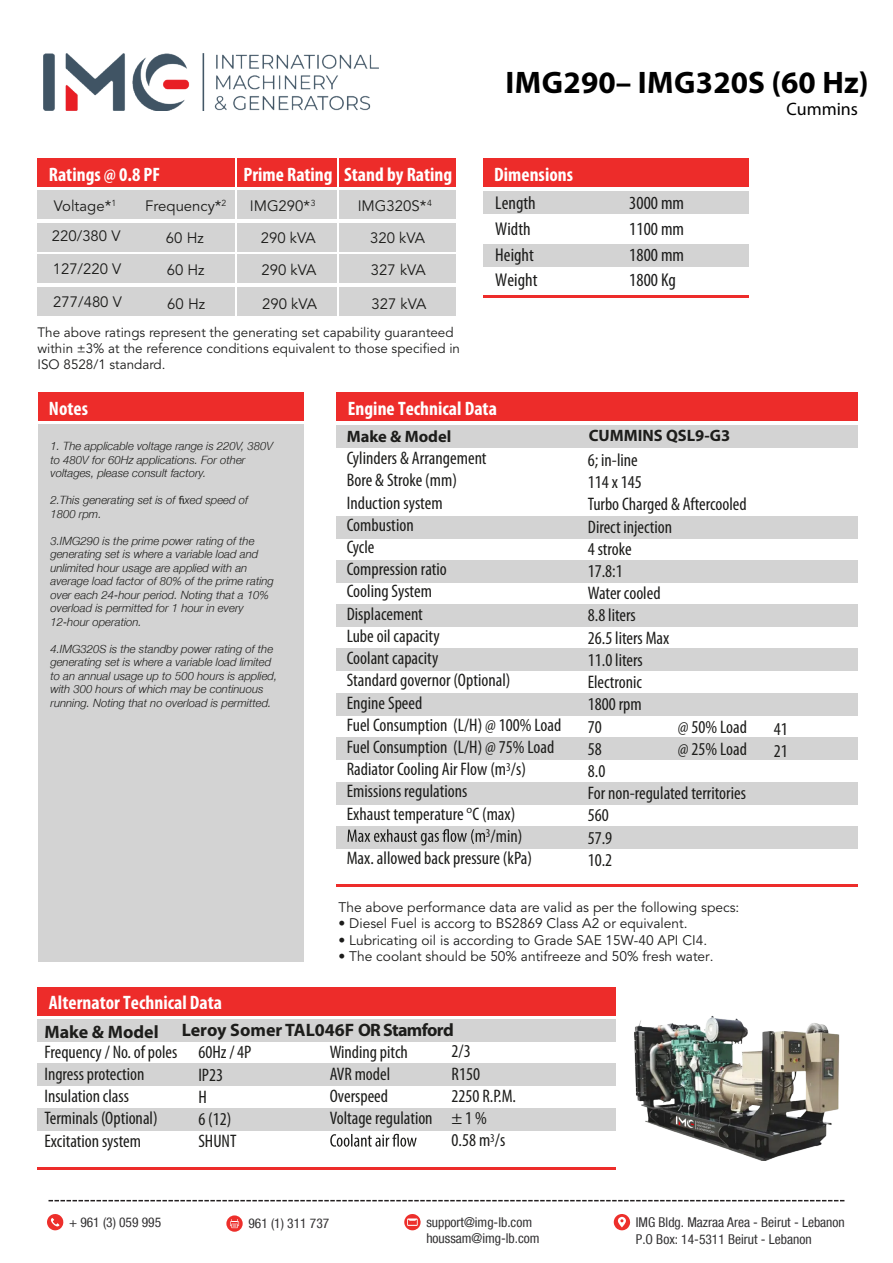
<style>
.page{position:relative;width:893px;height:1263px;background:#fff}
.page>*{position:absolute;margin:0;border:0;box-sizing:border-box;transform-origin:0 0}
.t1{font:700 31.2px "Myriad Pro";letter-spacing:.005em;color:#000}
.t2{font:700 condensed 19.5px "Myriad Pro";color:#fff}
.t3{font:condensed 18.6px/25.7px "Myriad Pro";color:#1c1c1b}
.t4{font:condensed 18.15px/22.2px "Myriad Pro";color:#1d1d1b}
.t5{font:700 18px "Myriad Pro";color:#1d1d1b}
.t6{font:18px "Myriad Pro";color:#000}
.t7{font:700 16.5px "Myriad Pro";color:#1d1d1b}
.t8{font:15px/32.2px "Avenir";color:#1d1d1b;text-align:center}
.t9{font:13.8px "Avenir";color:#1c1c1b}
.t10{font:13.5px/16px "Avenir";color:#1c1c1b}
.t11{font:condensed 13.5px/16.2px "Helvetica Neue LT Com";color:#323132}
.t12{font:italic 11.4px/13.5px "Helvetica Neue";color:#1d1d1b}
.s1{font-family:"Myriad Pro";font-style:normal}
</style>
<div class="page">
<div style="left:336px;top:426px;width:522px;height:22px;background:#d3d3d3"></div>
<div style="left:336px;top:516px;width:522px;height:23px;background:#d3d3d3"></div>
<div style="left:336px;top:560px;width:522px;height:22px;background:#d3d3d3"></div>
<div style="left:336px;top:605px;width:522px;height:22px;background:#d3d3d3"></div>
<div style="left:336px;top:648px;width:522px;height:23px;background:#d3d3d3"></div>
<div style="left:336px;top:693px;width:522px;height:23px;background:#d3d3d3"></div>
<div style="left:336px;top:737px;width:522px;height:22px;background:#d3d3d3"></div>
<div style="left:336px;top:782px;width:522px;height:22px;background:#d3d3d3"></div>
<div style="left:336px;top:827px;width:522px;height:22px;background:#d3d3d3"></div>
<hr style="left:336px;top:885px;width:522px;height:2px;background:#ed2c2a">
<div style="left:483px;top:191px;width:266px;height:22px;background:#d3d3d3"></div>
<div style="left:483px;top:244px;width:266px;height:23px;background:#d3d3d3"></div>
<div style="left:483px;top:158px;width:266px;height:29px;background:#ed2c2a"></div>
<hr style="left:483px;top:295px;width:266px;height:2px;background:#ed2c2a">
<div style="left:38px;top:1019px;width:578px;height:23px;background:#d3d3d3"></div>
<div style="left:38px;top:1064px;width:578px;height:22px;background:#d3d3d3"></div>
<div style="left:38px;top:1108px;width:578px;height:23px;background:#d3d3d3"></div>
<div style="left:38px;top:987px;width:578px;height:29px;background:#ed2c2a"></div>
<hr style="left:38px;top:1168px;width:578px;height:2px;background:#ed2c2a">
<div style="left:336px;top:392px;width:522px;height:29px;background:#ed2c2a"></div>
<div style="left:38px;top:190px;width:197px;height:29px;background:#d3d3d3"></div>
<div style="left:38px;top:158px;width:197px;height:29px;background:#ed2c2a"></div>
<div style="left:237px;top:158px;width:100px;height:29px;background:#ed2c2a"></div>
<div style="left:339px;top:158px;width:117px;height:29px;background:#ed2c2a"></div>
<div style="left:38px;top:223px;width:197px;height:29px;background:#d3d3d3"></div>
<div style="left:38px;top:254px;width:197px;height:29px;background:#d3d3d3"></div>
<div style="left:38px;top:287px;width:197px;height:29px;background:#d3d3d3"></div>
<div style="left:237px;top:190px;width:100px;height:29px;background:#d3d3d3"></div>
<div style="left:237px;top:223px;width:100px;height:29px;background:#d3d3d3"></div>
<div style="left:237px;top:254px;width:100px;height:29px;background:#d3d3d3"></div>
<div style="left:237px;top:287px;width:100px;height:29px;background:#d3d3d3"></div>
<div style="left:339px;top:190px;width:117px;height:29px;background:#d3d3d3"></div>
<div style="left:339px;top:223px;width:117px;height:29px;background:#d3d3d3"></div>
<div style="left:339px;top:254px;width:117px;height:29px;background:#d3d3d3"></div>
<div style="left:339px;top:287px;width:117px;height:29px;background:#d3d3d3"></div>
<div style="left:38px;top:424px;width:266px;height:537px;background:#d3d3d3"></div>
<div style="left:38px;top:392px;width:266px;height:29px;background:#ed2c2a"></div>
<svg style="left:347px;top:829px;width:138px;height:16px"></svg>
<svg style="left:330px;top:1134px;width:87px;height:13px"></svg>
<img style="left:44px;top:53px;width:335px;height:57px">
<svg style="left:48px;top:1200px;width:797px;height:1px"></svg>
<svg style="left:47px;top:1214px;width:17px;height:16px"></svg>
<svg style="left:404px;top:1214px;width:17px;height:16px"></svg>
<svg style="left:614px;top:1214px;width:17px;height:16px"></svg>
<svg style="left:226px;top:1215px;width:17px;height:17px"></svg>
<img style="left:634px;top:1016px;width:206px;height:145px">
<h1 class="t1" style="left:505px;top:62px;width:365px">IMG290– IMG320S (60 Hz)</h1>
<p class="t2" style="left:49px;top:162px;width:113px">Ratings @ 0.8 PF</p>
<p class="t2" style="left:243px;top:162px;width:210px">Prime Rating Stand by Rating</p>
<p class="t8" style="left:52px;top:191px;width:70px;line-height:30.8px;text-align:left">Voltage*<sup>1<br></sup>220/380 V</p>
<p class="t8" style="left:53px;top:253px;width:70px">127/220 V</p>
<p class="t8" style="left:167px;top:255px;width:39px">60 Hz</p>
<p class="t8" style="left:262px;top:255px;width:56px">290 kVA</p>
<p class="t8" style="left:371px;top:255px;width:56px">327 kVA</p>
<p class="t8" style="left:53px;top:287px;width:70px">277/480 V</p>
<p class="t8" style="left:167px;top:288px;width:39px">60 Hz</p>
<p class="t8" style="left:262px;top:288px;width:56px">290 kVA</p>
<p class="t8" style="left:372px;top:288px;width:56px">327 kVA</p>
<p class="t8" style="left:145px;top:190px;width:83px">Frequency*<sup>2<br></sup>60 Hz</p>
<p class="t8" style="left:250px;top:190px;width:67px;text-align:right">IMG290*<sup>3<br></sup>290 kVA</p>
<p class="t8" style="left:358px;top:190px;width:76px">IMG320S*<sup>4<br></sup>320 kVA</p>
<p class="t10" style="left:38px;top:325px;width:424px">The above ratings represent the generating set capability guaranteed within ±3% at the reference conditions equivalent to those specified in<br>ISO 8528/1 standard.</p>
<p class="t2" style="left:494px;top:162px;width:80px">Dimensions</p>
<p class="t3" style="left:495px;top:190px;width:44px">Length<br>Width<br>Height<br>Weight</p>
<p class="t3" style="left:629px;top:190px;width:56px;text-align:justify">3000 mm 1100 mm 1800 mm 1800 Kg</p>
<p class="t2" style="left:49px;top:396px;width:41px">Notes</p>
<p class="t2" style="left:348px;top:396px;width:151px">Engine Technical Data</p>
<p class="t6" style="left:786px;top:98px;width:73px">Cummins</p>
<p class="t12" style="left:50px;top:439px;width:224px">1. The applicable voltage range is 220V, 380V to 480V for 60Hz applications. For other voltages, please consult factory.</p>
<p class="t12" style="left:50px;top:493px;width:199px">2.This generating set is of <span class="s1">fi</span>xed speed of<br>1800 rpm.</p>
<p class="t12" style="left:50px;top:534px;width:225px">3.IMG290 is the prime power rating of the generating set is where a variable load and unlimited hour usage are applied with an average load factor of 80% of the prime rating over each 24-hour period. Noting that a 10% overload is permitted for 1 hour in every 12-hour operation.</p>
<p class="t12" style="left:50px;top:642px;width:228px">4.IMG320S is the standby power rating of the generating set is where a variable load limited to an annual usage up to 500 hours is applied, with 300 hours of which may be continuous running. Noting that no overload is permitted.</p>
<p class="t2" style="left:49px;top:990px;width:175px">Alternator Technical Data</p>
<p class="t7" style="left:347px;top:426px;width:106px">Make &amp; Model</p>
<p class="t7" style="left:589px;top:425px;width:143px">CUMMINS QSL9-G3</p>
<p class="t4" style="left:347px;top:447px;width:141px">Cylinders &amp; Arrangement</p>
<p class="t4" style="left:347px;top:469px;width:112px">Bore &amp; Stroke (mm)</p>
<p class="t4" style="left:347px;top:491px;width:98px">Induction system</p>
<p class="t4" style="left:347px;top:513px;width:69px">Combustion</p>
<p class="t4" style="left:347px;top:536px;width:29px">Cycle</p>
<p class="t4" style="left:347px;top:558px;width:102px">Compression ratio</p>
<p class="t4" style="left:347px;top:580px;width:87px">Cooling System</p>
<p class="t4" style="left:347px;top:602px;width:78px">Displacement</p>
<p class="t4" style="left:347px;top:625px;width:95px">Lube oil capacity</p>
<p class="t4" style="left:347px;top:647px;width:93px">Coolant capacity</p>
<p class="t4" style="left:347px;top:669px;width:165px">Standard governor (Optional)</p>
<p class="t4" style="left:347px;top:691px;width:77px">Engine Speed</p>
<p class="t4" style="left:347px;top:713px;width:216px">Fuel Consumption (L/H) @ 100% Load</p>
<p class="t4" style="left:347px;top:736px;width:209px">Fuel Consumption (L/H) @ 75% Load</p>
<p class="t4" style="left:347px;top:758px;width:181px">Radiator Cooling Air Flow (m<sup>3</sup>/s)</p>
<p class="t4" style="left:347px;top:780px;width:122px">Emissions regulations</p>
<p class="t4" style="left:347px;top:802px;width:170px">Exhaust temperature <sup>o</sup>C (max)</p>
<p class="t4" style="left:486px;top:824px;width:38px"><sup>3</sup>/min)</p>
<p class="t4" style="left:347px;top:847px;width:187px">Max. allowed back pressure (kPa)</p>
<p class="t4" style="left:588px;top:448px;width:160px">6; in-line<br>114 x 145<br>Turbo Charged &amp; Aftercooled<br>Direct injection<br>4 stroke<br>17.8:1<br>Water cooled<br>8.8 liters<br>26.5 liters Max<br>11.0 liters<br>Electronic<br>1800 rpm<br>70<br>58<br>8.0<br>For non-regulated territories<br>560<br>57.9<br>10.2</p>
<p class="t4" style="left:678px;top:716px;width:71px">@ 50% Load @ 25% Load</p>
<p class="t4" style="left:774px;top:717px;width:16px">41<br>21</p>
<p class="t9" style="left:338px;top:897px;width:402px">The above performance data are valid as per the following specs:</p>
<p class="t9" style="left:338px;top:913px;width:350px">• Diesel Fuel is accorg to BS2869 Class A2 or equivalent.</p>
<p class="t9" style="left:338px;top:930px;width:370px">• Lubricating oil is according to Grade SAE 15W-40 API CI4.</p>
<p class="t9" style="left:338px;top:946px;width:377px">• The coolant should be 50% antifreeze and 50% fresh water.</p>
<p class="t5" style="left:45px;top:1020px;width:116px">Make &amp; Model</p>
<p class="t5" style="left:182px;top:1018px;width:274px">Leroy Somer TAL046F OR Stamford</p>
<p class="t4" style="left:44px;top:1040px;width:134px">Frequency / No. of poles<br>Ingress protection<br>Insulation class<br>Terminals (Optional)</p>
<p class="t4" style="left:198px;top:1041px;width:55px">60Hz / 4P<br>IP23<br>H<br>6 (12)<br>SHUNT</p>
<p class="t4" style="left:45px;top:1130px;width:98px">Excitation system</p>
<p class="t4" style="left:330px;top:1040px;width:104px">Winding pitch<br>AVR model<br>Overspeed<br>Voltage regulation</p>
<p class="t4" style="left:452px;top:1040px;width:66px">2/3<br>R150<br>2250 R.P.M. ± 1 %<br>0.58 m<sup>3</sup>/s</p>
<p class="t11" style="left:69px;top:1213px;width:94px">+ 961 (3) 059 995</p>
<p class="t11" style="left:426px;top:1213px;width:115px">support@img-lb.com houssam@img-lb.com</p>
<p class="t11" style="left:636px;top:1214px;width:210px">IMG Bldg. Mazraa Area - Beirut - Lebanon<br>P.O Box: 14-5311 Beirut - Lebanon</p>
<p class="t11" style="left:248px;top:1215px;width:82px">961 (1) 311 737</p>
</div>
